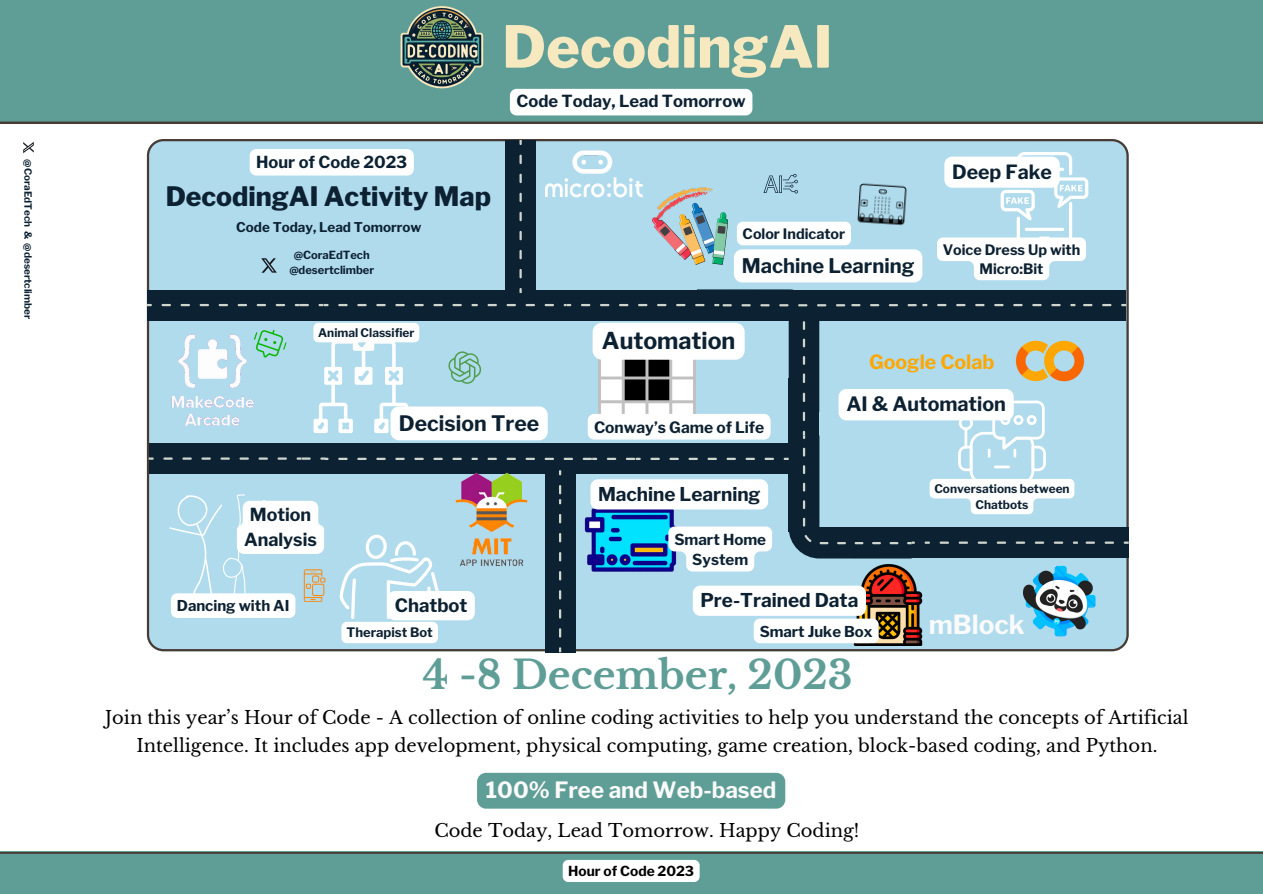
<style>
.page{position:relative;width:1263px;height:894px;background:#fff}
.page>*{position:absolute;margin:0;border:0;box-sizing:border-box;transform-origin:0 0}
.t1{font:800 57.45px "Libre Franklin";color:#f6e8bf}
.t2{font:700 39px "Libre Baskerville";color:#5f9e96}
.t3{font:800 26.55px "Libre Franklin";color:#0c2132}
.t4{font:700 26.25px "Libre Franklin";color:#fafafa}
.t5{font:700 23.1px "Libre Franklin";color:#0c2132}
.t6{font:700 22.35px "Libre Franklin";color:#fafafa}
.t7{font:700 21.15px "Libre Franklin";color:#0c2132}
.t8{font:700 20.1px "Libre Franklin";color:#0c2132}
.t9{font:700 19.65px "Libre Franklin";color:#0c2132}
.t10{font:700 19.5px "Libre Franklin";color:#ffa700}
.t11{font:700 19.5px "Libre Franklin";color:#0c2132}
.t12{font:700 18.9px "Libre Franklin";color:#0c2132}
.t13{font:700 18.3px "Libre Franklin";color:#0c2132}
.t14{font:17.85px/28px "Libre Baskerville";color:#000;text-align:center}
.t15{font:700 17.85px/24.6px "Libre Franklin";color:#0c2132;text-align:center}
.t16{font:700 16.5px "Libre Franklin";color:#0c2132}
.t17{font:700 15.6px "Libre Franklin";color:#0c2132}
.t18{font:700 15.15px/20.1px "Libre Franklin";color:#0c2132;text-align:center}
.t19{font:700 14.85px "Libre Franklin";color:#0c2132}
.t20{font:700 14.25px "Libre Franklin";color:#0c2132}
.t21{font:700 13.8px "Libre Franklin";color:#000}
.t22{font:700 13.35px "Libre Franklin";color:#0c2132}
.t23{font:700 12.9px "Libre Franklin";color:#0c2132}
.t24{font:700 11.85px/15.8px "Libre Franklin";color:#0c2132;text-align:center}
.t25{font:700 11.1px "Libre Franklin";color:#0c2132}
.t26{font:700 9.9px "Libre Franklin";color:#0c2132}
</style>
<div class="page">
<div style="left:0;top:0;width:1263px;height:124px;background:#5f9e96"></div>
<div style="left:0;top:851px;width:1263px;height:42px;background:#5f9e96"></div>
<img style="left:23px;top:142px;width:10px;height:12px">
<img style="left:388px;top:0;width:108px;height:102px">
<div style="left:510px;top:89px;width:242px;height:26px;background:#fff;border-radius:7px"></div>
<div style="left:563px;top:859px;width:137px;height:22px;background:#fff;border-radius:6px"></div>
<svg style="left:147px;top:140px;width:982px;height:512px"></svg>
<div style="left:250px;top:149px;width:164px;height:26px;background:#fff;border-radius:7px"></div>
<div style="left:477px;top:772px;width:308px;height:36px;background:#5f9e96;border-radius:9px"></div>
<p class="t26" style="left:34px;top:159px;width:161px;rotate:90deg">@CoraEdTech &amp; @desertclimber</p>
<p class="t1" style="left:502px;top:12px;width:331px">DecodingAI</p>
<p class="t16" style="left:256px;top:152px;width:152px">Hour of Code 2023</p>
<p class="t3" style="left:166px;top:181px;width:327px">DecodingAI Activity Map</p>
<p class="t22" style="left:236px;top:219px;width:187px">Code Today, Lead Tomorrow</p>
<p class="t25" style="left:294px;top:248px;width:77px">@CoraEdTech</p>
<p class="t25" style="left:289px;top:263px;width:86px">@desertclimber</p>
<p class="t16" style="left:516px;top:91px;width:231px">Code Today, Lead Tomorrow</p>
<p class="t20" style="left:743px;top:225px;width:104px">Color Indicator</p>
<p class="t11" style="left:952px;top:160px;width:101px">Deep Fake</p>
<p class="t20" style="left:943px;top:241px;width:139px">Voice Dress Up with</p>
<p class="t8" style="left:742px;top:253px;width:174px">Machine Learning</p>
<p class="t20" style="left:980px;top:260px;width:65px">Micro:Bit</p>
<p class="t24" style="left:318px;top:325px;width:98px">Animal Classifier</p>
<p class="t5" style="left:602px;top:327px;width:135px">Automation</p>
<p class="t15" style="left:244px;top:502px;width:74px">Motion<br>Analysis</p>
<p class="t7" style="left:399px;top:410px;width:142px">Decision Tree</p>
<p class="t17" style="left:594px;top:417px;width:172px">Conway’s Game of Life</p>
<p class="t12" style="left:598px;top:482px;width:164px">Machine Learning</p>
<p class="t18" style="left:674px;top:529px;width:93px">Smart Home<br>System</p>
<p class="t10" style="left:869px;top:350px;width:127px">Google Colab</p>
<p class="t9" style="left:846px;top:392px;width:161px">AI &amp; Automation</p>
<p class="t24" style="left:934px;top:481px;width:137px">Conversations between<br>Chatbots</p>
<p class="t19" style="left:177px;top:596px;width:114px">Dancing with AI</p>
<p class="t13" style="left:395px;top:594px;width:74px">Chatbot</p>
<p class="t23" style="left:347px;top:624px;width:88px">Therapist Bot</p>
<p class="t12" style="left:700px;top:588px;width:160px">Pre-Trained Data</p>
<p class="t19" style="left:760px;top:622px;width:114px">Smart Juke Box</p>
<p class="t2" style="left:423px;top:651px;width:431px">4 -8 December, 2023</p>
<p class="t4" style="left:929px;top:608px;width:98px">mBlock</p>
<p class="t14" style="left:105px;top:703px;width:1085px">Join this year’s Hour of Code - A collection of online coding activities to help you understand the concepts of Artificial<br>Intelligence. It includes app development, physical computing, game creation, block-based coding, and Python.</p>
<p class="t6" style="left:486px;top:776px;width:292px">100% Free and Web-based</p>
<p class="t14" style="left:434px;top:816px;width:426px">Code Today, Lead Tomorrow. Happy Coding!</p>
<p class="t21" style="left:568px;top:862px;width:127px">Hour of Code 2023</p>
</div>
